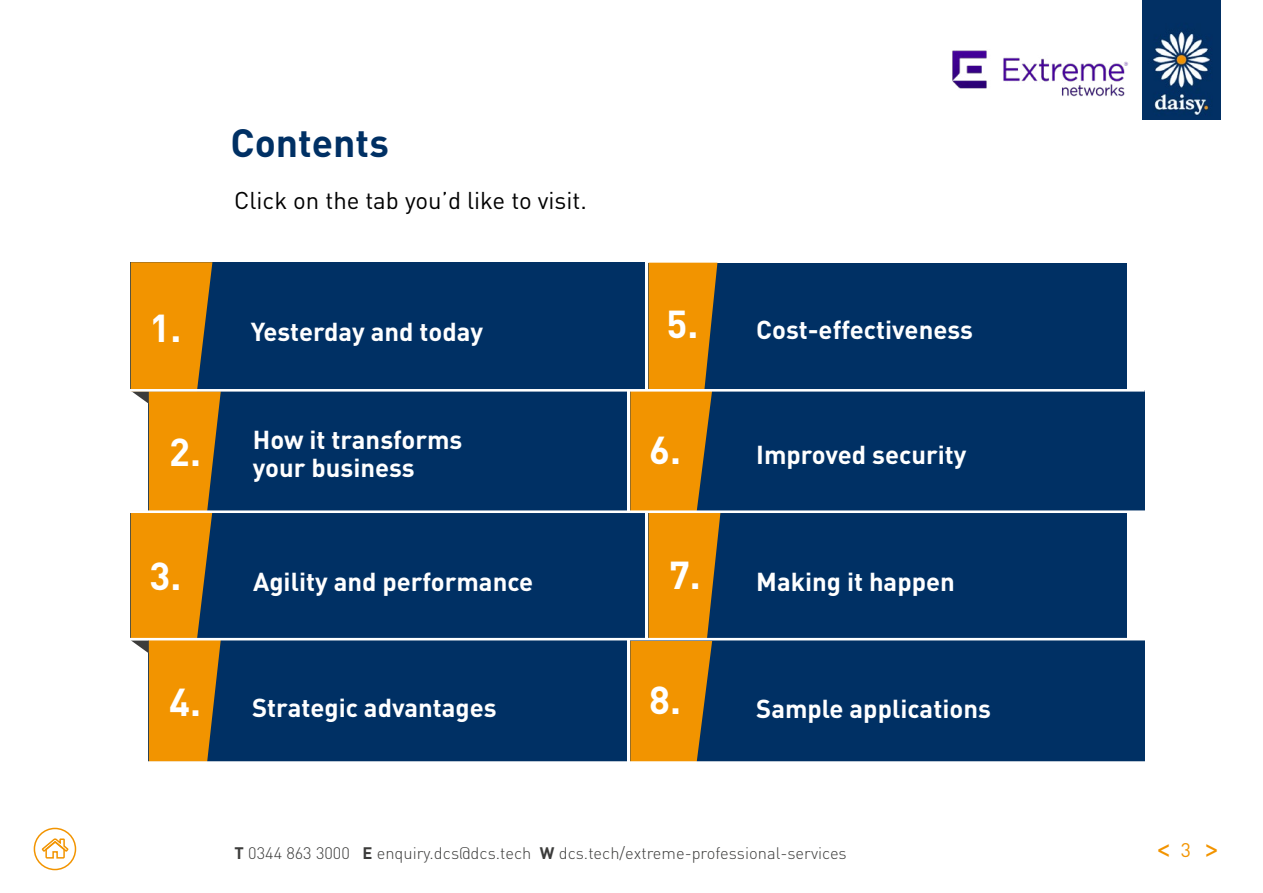
<style>
.page{position:relative;width:1263px;height:893px;background:#fff}
.page>*{position:absolute;margin:0;border:0;box-sizing:border-box;transform-origin:0 0}
.t1{font:700 39px "DIN Pro";color:#003064}
.t2{font:700 38.4px "DIN Pro";color:#fff}
.t3{font:31.5px "DIN Pro";color:#f29400}
.t4{font:700 25.65px/28.2px "DIN Pro";color:#fff}
.t5{font:24px "DIN Pro";color:#000}
.t6{font:300 16.5px "DIN Pro";color:#3c3c3b}
.s1{font-size:38.4px}
.s2{font-weight:700}
.s3{font-size:19.5px}
</style>
<div class="page">
<div style="left:630px;top:391px;width:515px;height:121px;background:#003064"></div>
<div style="left:630px;top:640px;width:515px;height:122px;background:#003064"></div>
<div style="left:149px;top:637px;width:478px;height:125px;background:#003064"></div>
<div style="left:149px;top:388px;width:478px;height:128px;background:#003064"></div>
<div style="left:131px;top:262px;width:514px;height:129px;background:#003064"></div>
<div style="left:131px;top:511px;width:514px;height:129px;background:#003064"></div>
<svg style="left:131px;top:262px;width:90px;height:499px"></svg>
<hr style="left:122px;top:761px;width:1116px;height:3px;background:#fff">
<div style="left:648px;top:513px;width:478px;height:126px;background:#003064"></div>
<div style="left:648px;top:263px;width:478px;height:127px;background:#003064"></div>
<svg style="left:630px;top:263px;width:90px;height:499px"></svg>
<hr style="left:130px;top:389px;width:1015px;height:3px;background:#fff">
<hr style="left:129px;top:510px;width:1032px;height:3px;background:#fff">
<hr style="left:129px;top:638px;width:1038px;height:2px;background:#fff">
<div style="left:34px;top:828px;width:42px;height:42px;border:2px solid #f29400;border-radius:50%"></div>
<svg style="left:41px;top:838px;width:28px;height:21px"></svg>
<img style="left:1143px;top:0;width:77px;height:119px">
<img style="left:952px;top:50px;width:177px;height:47px">
<h2 class="t2" style="left:150px;top:302px;width:33px">1.</h2>
<h1 class="t1" style="left:231px;top:116px;width:160px">Contents</h1>
<p class="t5" style="left:234px;top:184px;width:354px">Click on the tab you’d like to visit.</p>
<p class="t4" style="left:251px;top:317px;width:234px">Yesterday and today</p>
<p class="t4" style="left:253px;top:424px;width:211px;text-indent:-84px"><span class="s1">2.</span> How it transforms your business</p>
<h2 class="t2" style="left:150px;top:550px;width:33px">3.</h2>
<h2 class="t2" style="left:169px;top:676px;width:33px">4.</h2>
<p class="t4" style="left:253px;top:566px;width:282px">Agility and performance</p>
<p class="t4" style="left:252px;top:692px;width:246px">Strategic advantages</p>
<p class="t4" style="left:666px;top:314px;width:308px"><span class="s1">5.</span> Cost-effectiveness</p>
<h2 class="t2" style="left:649px;top:424px;width:33px">6.</h2>
<h2 class="t2" style="left:669px;top:549px;width:33px">7.</h2>
<h2 class="t2" style="left:649px;top:674px;width:33px">8.</h2>
<p class="t4" style="left:756px;top:439px;width:212px">Improved security</p>
<p class="t4" style="left:756px;top:566px;width:200px">Making it happen</p>
<p class="t4" style="left:756px;top:693px;width:236px">Sample applications</p>
<p class="t6" style="left:235px;top:842px;width:614px"><span class="s2">T</span> 0344 863 3000 <span class="s2">E</span> enquiry.dcs@dcs.tech <span class="s2">W</span> dcs.tech/extreme-professional-services</p>
<p class="t3" style="left:1155px;top:826px;width:66px">&lt; <span class="s3">3</span> &gt;</p>
</div>
